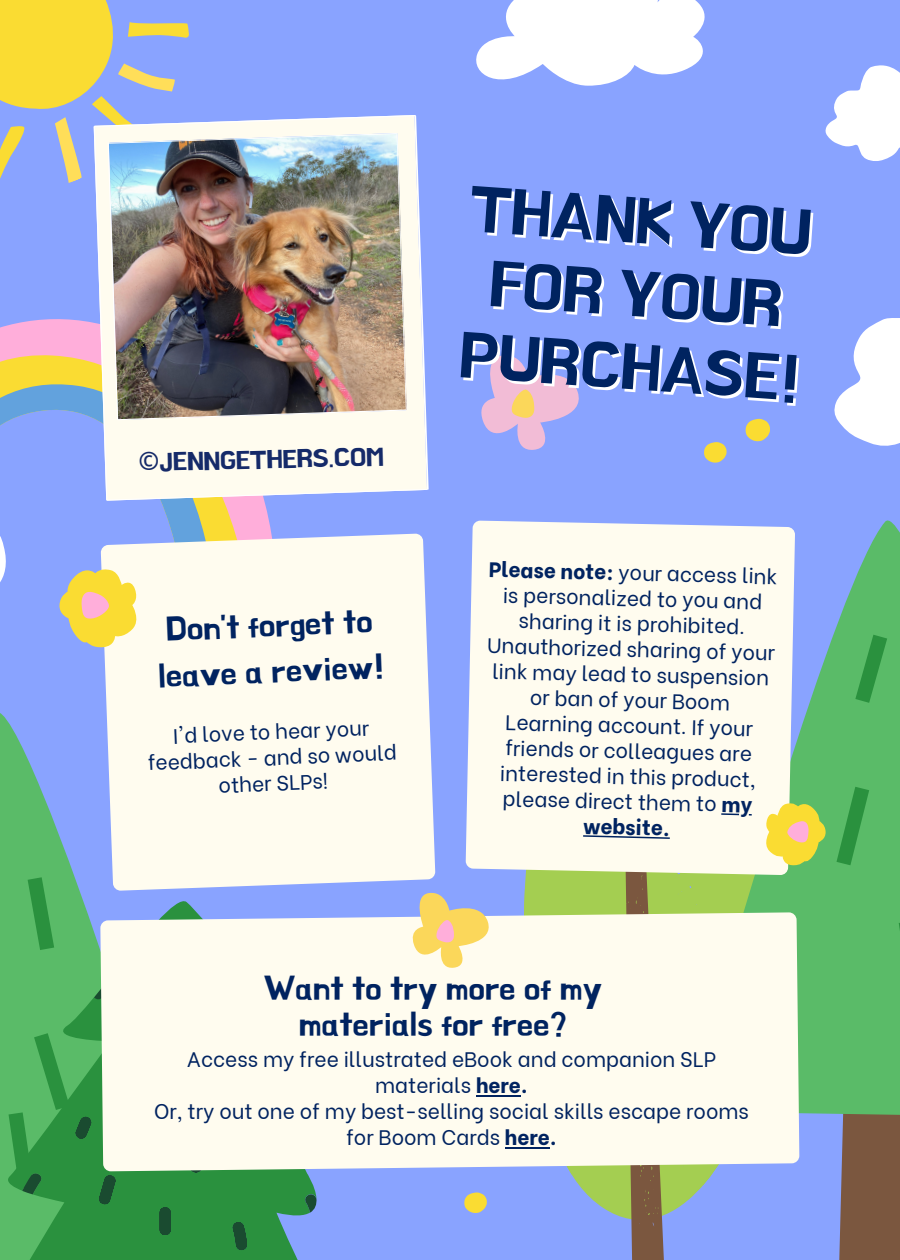
<style>
.page{position:relative;width:900px;height:1260px;background:#89a3ff}
.page>*{position:absolute;margin:0;border:0;box-sizing:border-box;transform-origin:0 0}
.t1{font:62.25px/73.2px "BMHANNA";color:#002360;text-align:center}
.t2{font:33px/46px "BMHANNA";color:#002360}
.t3{font:25px "BMHANNA";color:#152a69}
.t4{font:21px/25.5px "Be Vietnam";color:#002360;text-align:center}
.s1{font-family:"Noto Sans";font-weight:700}
.s2{font-weight:800}
</style>
<div class="page">
<svg style="left:0;top:319px;width:94px;height:48px;background:#f8b6ba"></svg>
<svg style="left:0;top:367px;width:94px;height:59px"></svg>
<svg style="left:0;top:501px;width:272px;height:108px"></svg>
<svg style="left:0;top:0;width:189px;height:183px"></svg>
<svg style="left:476px;top:0;width:229px;height:86px"></svg>
<svg style="left:834px;top:318px;width:66px;height:128px"></svg>
<svg style="left:0;top:713px;width:56px;height:113px;fill:#5abb68"></svg>
<svg style="left:0;top:826px;width:83px;height:75px;fill:#5abb68"></svg>
<svg style="left:0;top:901px;width:196px;height:37px;fill:#5abb68"></svg>
<svg style="left:0;top:938px;width:317px;height:322px;background:#3e9f52"></svg>
<svg style="left:524px;top:875px;width:190px;height:319px;fill:#a4ce51"></svg>
<div style="left:839px;top:1118px;width:61px;height:142px;background:#7b573f"></div>
<svg style="left:691px;top:520px;width:209px;height:598px;fill:#5abb68"></svg>
<svg style="left:755px;top:635px;width:145px;height:424px;background:#5ab76e"></svg>
<svg style="left:481px;top:355px;width:98px;height:95px"></svg>
<svg style="left:101px;top:533px;width:334px;height:358px;background:#f7f6ef"></svg>
<div style="left:466px;top:520px;width:329px;height:355px;background:#fffcef"></div>
<div style="left:100px;top:912px;width:699px;height:259px;background:#fffcef"></div>
<svg style="left:60px;top:566px;width:81px;height:82px;background:#e9d581"></svg>
<svg style="left:762px;top:800px;width:64px;height:66px;background:#dfd86b"></svg>
<svg style="left:746px;top:419px;width:24px;height:22px"></svg>
<svg style="left:704px;top:442px;width:23px;height:21px"></svg>
<svg style="left:825px;top:65px;width:75px;height:96px"></svg>
<svg style="left:408px;top:892px;width:87px;height:77px"></svg>
<svg style="left:464px;top:1192px;width:23px;height:21px"></svg>
<img style="left:94px;top:115px;width:335px;height:385px">
<hr style="left:476px;top:1095px;width:45px;height:1px;background:#002360">
<hr style="left:505px;top:1147px;width:45px;height:2px;background:#002360">
<svg style="left:721px;top:813px;width:31px;height:3px"></svg>
<svg style="left:583px;top:763px;width:87px;height:497px;background:#dfe1cc"></svg>
<p class="t3" style="left:138px;top:449px;width:247px;rotate:-1deg"><span class="s1">©</span>JENNGETHERS.COM</p>
<p class="t2" style="left:156px;top:606px;width:228px;rotate:-2deg">Don't forget to leave a review!</p>
<p class="t4" style="left:146px;top:721px;width:251px;rotate:-2deg">I'd love to hear your feedback - and so would other SLPs!</p>
<p class="t1" style="left:472px;top:173px;width:344px;rotate:4deg">THANK YOU<br>FOR YOUR<br>PURCHASE!</p>
<p class="t4" style="left:489px;top:556px;width:290px;rotate:1deg"><span class="s2">Please note:</span> your access link is personalized to you and sharing it is prohibited.<br>Unauthorized sharing of your link may lead to suspension or ban of your Boom<br>Learning account. If your friends or colleagues are interested in this product, please direct them to <span class="s2">my website.</span></p>
<p class="t2" style="left:264px;top:970px;width:340px;line-height:36px;text-align:center">Want to try more of my materials for free?</p>
<p class="t4" style="left:187px;top:1044px;width:531px;line-height:26.2px">Access my free illustrated eBook and companion SLP materials <span class="s2">here.</span></p>
<p class="t4" style="left:154px;top:1096px;width:596px;line-height:26.2px">Or, try out one of my best-selling social skills escape rooms for Boom Cards <span class="s2">here.</span></p>
</div>
